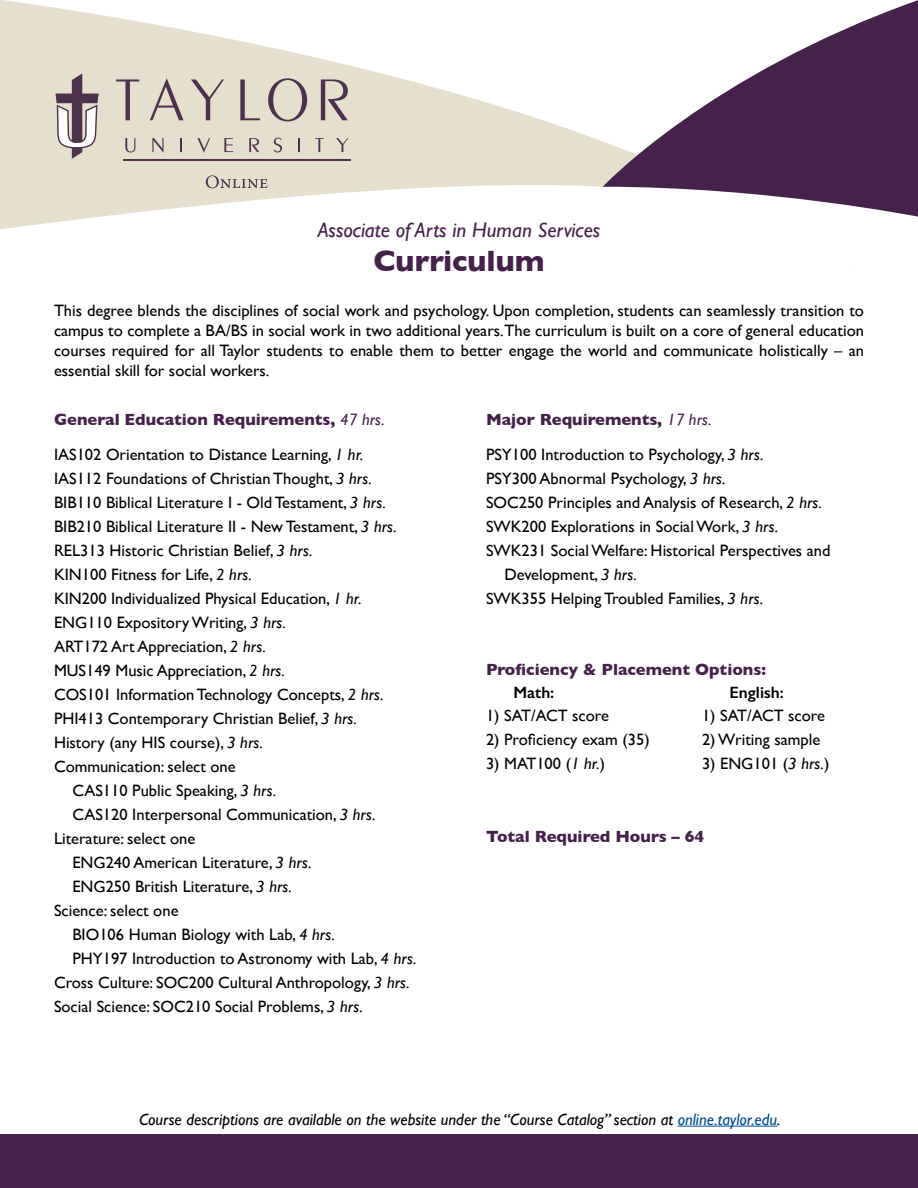
<style>
.page{position:relative;width:918px;height:1188px;background:#fff}
.page>*{position:absolute;margin:0;border:0;box-sizing:border-box;transform-origin:0 0}
.t1{font:700 30px "Gill Sans";color:#46214b}
.t2{font:italic 21px "Gill Sans";color:#46214b}
.t3{font:16.5px/19.8px "Gill Sans";color:#000;text-align:justify}
.t4{font:700 16.5px "Gill Sans";color:#46214b}
.t5{font:italic 16.5px "Gill Sans";color:#000}
.t6{font:600 16.5px "Gill Sans";color:#000}
.s1{font-weight:400;font-style:italic}
.s2{font-style:italic}
.s3{color:#014d95}
</style>
<div class="page">
<svg style="left:0;top:0;width:851px;height:266px"></svg>
<svg style="left:604px;top:217px;width:247px;height:48px"></svg>
<svg style="left:603px;top:0;width:315px;height:217px;fill:#46214b"></svg>
<svg style="left:116px;top:79px;width:23px;height:41px"></svg>
<svg style="left:150px;top:78px;width:34px;height:42px"></svg>
<svg style="left:191px;top:79px;width:33px;height:41px"></svg>
<svg style="left:240px;top:79px;width:20px;height:41px"></svg>
<svg style="left:268px;top:78px;width:39px;height:43px;background:#bfb4ad"></svg>
<svg style="left:321px;top:79px;width:27px;height:41px"></svg>
<svg style="left:125px;top:138px;width:10px;height:14px"></svg>
<svg style="left:152px;top:138px;width:11px;height:15px"></svg>
<svg style="left:180px;top:138px;width:2px;height:14px"></svg>
<svg style="left:197px;top:138px;width:13px;height:15px"></svg>
<svg style="left:224px;top:138px;width:9px;height:14px"></svg>
<svg style="left:249px;top:138px;width:10px;height:14px"></svg>
<svg style="left:274px;top:138px;width:8px;height:14px"></svg>
<svg style="left:298px;top:138px;width:2px;height:14px"></svg>
<svg style="left:315px;top:138px;width:9px;height:14px"></svg>
<svg style="left:336px;top:138px;width:12px;height:14px"></svg>
<hr style="left:123px;top:160px;width:227px;height:1px;background:#4e314c">
<svg style="left:55px;top:73px;width:44px;height:86px"></svg>
<svg style="left:206px;top:175px;width:61px;height:13px"></svg>
<div style="left:0;top:1134px;width:918px;height:54px;background:#46214b"></div>
<hr style="left:678px;top:1126px;width:99px;height:1px;background:#014d95">
<p class="t2" style="left:318px;top:218px;width:284px">Associate of Arts in Human Services</p>
<p class="t1" style="left:373px;top:237px;width:173px">Curriculum</p>
<p class="t3" style="left:54px;top:301px;width:812px">This degree blends the disciplines of social work and psychology. Upon completion, students can seamlessly transition to campus to complete a BA/BS in social work in two additional years.The curriculum is built on a core of general education courses required for all Taylor students to enable them to better engage the world and communicate holistically – an essential skill for social workers.</p>
<p class="t4" style="left:54px;top:406px;width:332px">General Education Requirements, <span class="s1">47 hrs.</span></p>
<p class="t3" style="left:54px;top:444px;width:311px">IAS102 Orientation to Distance Learning, <span class="s2">1 hr.</span></p>
<p class="t3" style="left:54px;top:468px;width:320px">IAS112 Foundations of Christian Thought, <span class="s2">3 hrs.</span></p>
<p class="t3" style="left:54px;top:492px;width:333px">BIB110 Biblical Literature I - Old Testament, <span class="s2">3 hrs.</span></p>
<p class="t3" style="left:54px;top:516px;width:344px">BIB210 Biblical Literature II - New Testament, <span class="s2">3 hrs.</span></p>
<p class="t3" style="left:54px;top:540px;width:260px">REL313 Historic Christian Belief, <span class="s2">3 hrs.</span></p>
<p class="t3" style="left:54px;top:564px;width:200px">KIN100 Fitness for Life, <span class="s2">2 hrs.</span></p>
<p class="t3" style="left:54px;top:588px;width:309px">KIN200 Individualized Physical Education, <span class="s2">1 hr.</span></p>
<p class="t3" style="left:54px;top:612px;width:234px">ENG110 Expository Writing, <span class="s2">3 hrs.</span></p>
<p class="t3" style="left:54px;top:636px;width:213px">ART172 Art Appreciation, <span class="s2">2 hrs.</span></p>
<p class="t3" style="left:54px;top:660px;width:233px">MUS149 Music Appreciation, <span class="s2">2 hrs.</span></p>
<p class="t3" style="left:54px;top:684px;width:331px">COS101 Information Technology Concepts, <span class="s2">2 hrs.</span></p>
<p class="t3" style="left:54px;top:708px;width:305px">PHI413 Contemporary Christian Belief, <span class="s2">3 hrs.</span></p>
<p class="t3" style="left:54px;top:732px;width:211px">History (any HIS course), <span class="s2">3 hrs.</span></p>
<p class="t3" style="left:54px;top:756px;width:183px">Communication: select one</p>
<p class="t3" style="left:72px;top:780px;width:206px">CAS110 Public Speaking, <span class="s2">3 hrs.</span></p>
<p class="t3" style="left:72px;top:804px;width:305px">CAS120 Interpersonal Communication, <span class="s2">3 hrs.</span></p>
<p class="t3" style="left:54px;top:828px;width:143px">Literature: select one</p>
<p class="t3" style="left:72px;top:852px;width:241px">ENG240 American Literature, <span class="s2">3 hrs.</span></p>
<p class="t3" style="left:72px;top:876px;width:221px">ENG250 British Literature, <span class="s2">3 hrs.</span></p>
<p class="t3" style="left:54px;top:900px;width:126px">Science: select one</p>
<p class="t3" style="left:72px;top:924px;width:264px">BIO106 Human Biology with Lab, <span class="s2">4 hrs.</span></p>
<p class="t3" style="left:72px;top:948px;width:346px">PHY197 Introduction to Astronomy with Lab, <span class="s2">4 hrs.</span></p>
<p class="t3" style="left:54px;top:972px;width:357px">Cross Culture: SOC200 Cultural Anthropology, <span class="s2">3 hrs.</span></p>
<p class="t3" style="left:54px;top:996px;width:310px">Social Science: SOC210 Social Problems, <span class="s2">3 hrs.</span></p>
<p class="t4" style="left:486px;top:406px;width:227px">Major Requirements, <span class="s1">17 hrs.</span></p>
<p class="t3" style="left:486px;top:444px;width:279px">PSY100 Introduction to Psychology, <span class="s2">3 hrs.</span></p>
<p class="t3" style="left:486px;top:468px;width:241px">PSY300 Abnormal Psychology, <span class="s2">3 hrs.</span></p>
<p class="t3" style="left:486px;top:492px;width:338px">SOC250 Principles and Analysis of Research, <span class="s2">2 hrs.</span></p>
<p class="t3" style="left:486px;top:516px;width:294px">SWK200 Explorations in Social Work, <span class="s2">3 hrs.</span></p>
<p class="t3" style="left:486px;top:540px;width:346px">SWK231 Social Welfare: Historical Perspectives and</p>
<p class="t3" style="left:504px;top:564px;width:134px">Development, <span class="s2">3 hrs.</span></p>
<p class="t3" style="left:486px;top:588px;width:279px">SWK355 Helping Troubled Families, <span class="s2">3 hrs.</span></p>
<p class="t4" style="left:486px;top:656px;width:282px">Proficiency &amp; Placement Options:</p>
<p class="t6" style="left:514px;top:682px;width:42px">Math:</p>
<p class="t6" style="left:730px;top:682px;width:56px">English:</p>
<p class="t3" style="left:486px;top:706px;width:125px">1) SAT/ACT score</p>
<p class="t3" style="left:702px;top:706px;width:125px">1) SAT/ACT score</p>
<p class="t3" style="left:486px;top:729px;width:165px">2) Proficiency exam (35)</p>
<p class="t3" style="left:702px;top:729px;width:120px">2) Writing sample</p>
<p class="t3" style="left:486px;top:753px;width:121px">3) MAT100 (<span class="s2">1 hr.</span>)</p>
<p class="t3" style="left:702px;top:753px;width:129px">3) ENG101 (<span class="s2">3 hrs.</span>)</p>
<p class="t4" style="left:486px;top:823px;width:220px">Total Required Hours – 64</p>
<p class="t5" style="left:139px;top:1110px;width:643px">Course descriptions are available on the website under the “Course Catalog” section at <span class="s3">online.taylor.edu</span>.</p>
</div>
